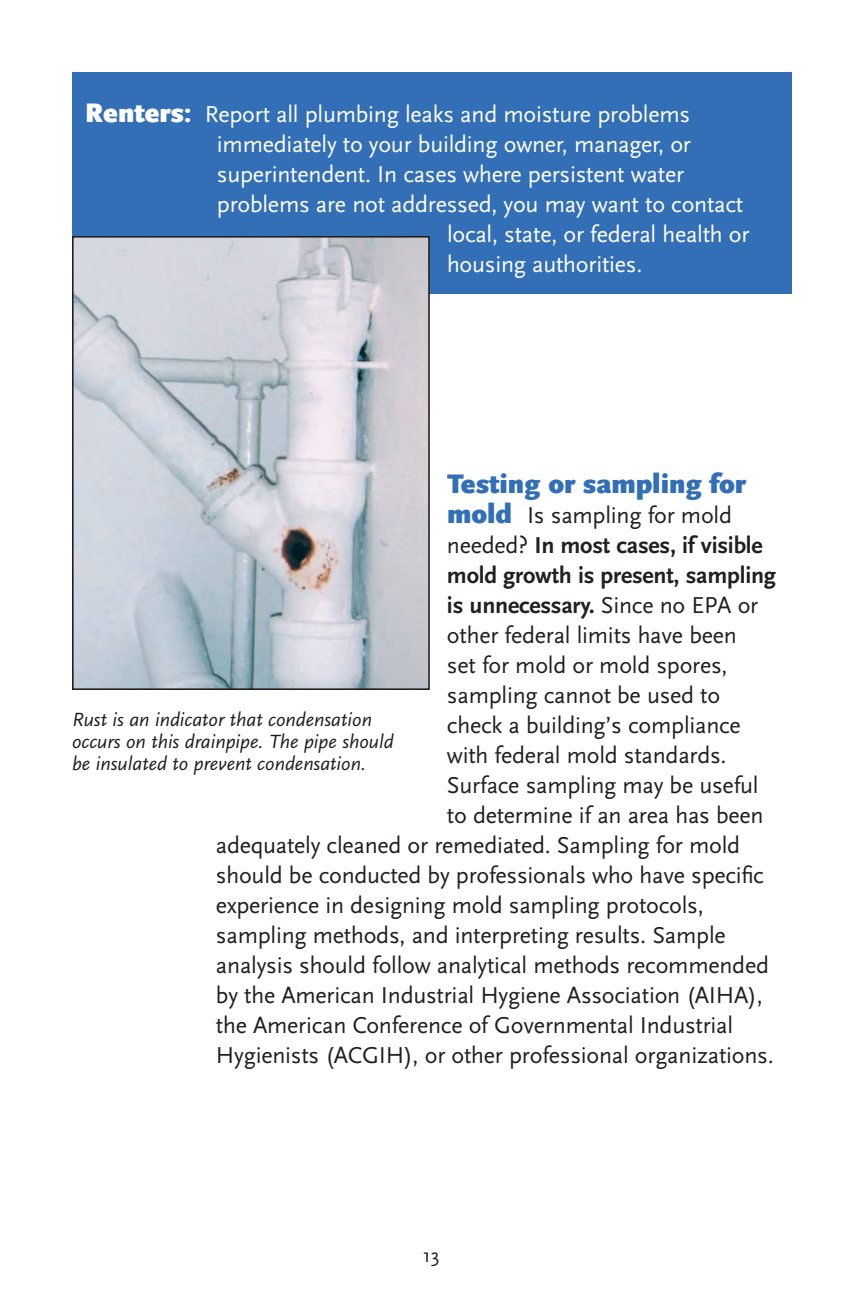
<style>
.page{position:relative;width:864px;height:1296px;background:#fff}
.page>*{position:absolute;margin:0;border:0;box-sizing:border-box;transform-origin:0 0}
.t1{font:900 28px "Scala Sans Pro";color:#326fb7}
.t2{font:24px "Scala Sans Pro";letter-spacing:-.01em;color:#231f20}
.t3{font:24px "Scala Sans Pro";letter-spacing:-.01em;color:#fff}
.t4{font:700 24px "Scala Sans Pro";letter-spacing:-.01em;color:#231f20}
.t5{font:italic 20px/22px "Scala Sans Pro";color:#231f20}
.t6{font:20px "Scala Sans Pro";color:#231f20;scale:1.05 1}
.s1{font-weight:900;font-size:28px}
.s2{font-weight:900;font-size:28px;color:#326fb7}
.s3{font-weight:400}
</style>
<div class="page">
<div style="left:72px;top:72px;width:720px;height:222px;background:#326fb7"></div>
<img style="left:75px;top:239px;width:352px;height:448px">
<div style="left:72px;top:236px;width:358px;height:454px;border:2px solid #231f20"></div>
<p class="t3" style="left:85px;top:100px;width:607px"><span class="s1">-Renters:</span> Report all plumbing leaks and moisture problems</p>
<p class="t3" style="left:217px;top:130px;width:476px">immediately to your building owner, manager, or</p>
<p class="t3" style="left:217px;top:160px;width:469px">superintendent. In cases where persistent water</p>
<p class="t3" style="left:217px;top:190px;width:528px">problems are not addressed, you may want to contact</p>
<p class="t3" style="left:447px;top:220px;width:304px">local, state, or federal health or</p>
<p class="t3" style="left:447px;top:250px;width:197px">housing authorities.</p>
<p class="t1" style="left:447px;top:467px;width:300px">Testing or sampling for</p>
<p class="t2" style="left:447px;top:501px;width:287px"><span class="s2">mold</span> Is sampling for mold</p>
<p class="t4" style="left:447px;top:531px;width:317px"><span class="s3">needed?</span> In most cases, if visible</p>
<p class="t4" style="left:447px;top:561px;width:331px">mold growth is present, sampling</p>
<p class="t4" style="left:447px;top:591px;width:313px">is unnecessary. <span class="s3">Since no EPA or</span></p>
<p class="t2" style="left:447px;top:621px;width:291px">other federal limits have been</p>
<p class="t2" style="left:447px;top:651px;width:282px">set for mold or mold spores,</p>
<p class="t2" style="left:447px;top:681px;width:275px">sampling cannot be used to</p>
<p class="t2" style="left:447px;top:711px;width:295px">check a building’s compliance</p>
<p class="t2" style="left:447px;top:741px;width:281px">with federal mold standards.</p>
<p class="t2" style="left:447px;top:771px;width:313px">Surface sampling may be useful</p>
<p class="t2" style="left:447px;top:801px;width:318px">to determine if an area has been</p>
<p class="t2" style="left:216px;top:831px;width:526px">adequately cleaned or remediated. Sampling for mold</p>
<p class="t2" style="left:216px;top:861px;width:549px">should be conducted by professionals who have specific</p>
<p class="t2" style="left:216px;top:891px;width:489px">experience in designing mold sampling protocols,</p>
<p class="t2" style="left:216px;top:921px;width:511px">sampling methods, and interpreting results. Sample</p>
<p class="t2" style="left:216px;top:951px;width:554px">analysis should follow analytical methods recommended</p>
<p class="t2" style="left:216px;top:981px;width:548px">by the American Industrial Hygiene Association (AIHA),</p>
<p class="t2" style="left:216px;top:1011px;width:519px">the American Conference of Governmental Industrial</p>
<p class="t2" style="left:216px;top:1041px;width:559px">Hygienists (ACGIH), or other professional organizations.</p>
<p class="t5" style="left:72px;top:708px;width:323px">Rust is an indicator that condensation occurs on this drainpipe. The pipe should be insulated to prevent condensation.</p>
<p class="t6" style="left:423px;top:1243px;width:18px">13</p>
</div>
